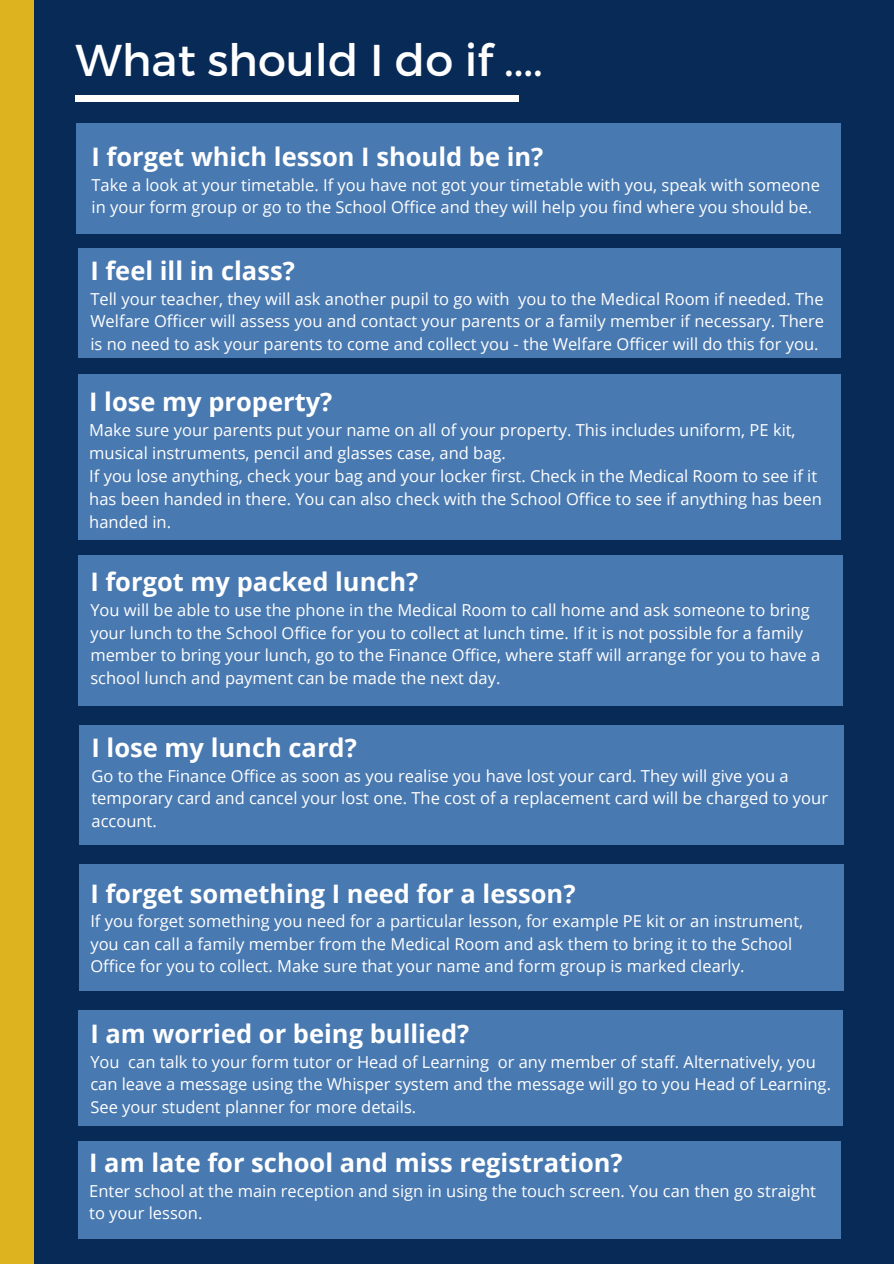
<style>
.page{position:relative;width:894px;height:1264px;background:#fff}
.page>*{position:absolute;margin:0;border:0;box-sizing:border-box;transform-origin:0 0}
.t1{font:44.55px "Montserrat";color:#fff}
.t2{font:700 25.5px "Open Sans";color:#fff}
.t3{font:16.5px/22.5px "Open Sans";color:#fff}
</style>
<div class="page">
<div style="left:0;top:0;width:893px;height:1263px;background:#082a56"></div>
<div style="left:76px;top:96px;width:443px;height:6px;background:#fff"></div>
<div style="left:0;top:0;width:34px;height:1263px;background:#ddb320"></div>
<div style="left:76px;top:123px;width:764px;height:110px;background:#4979b1"></div>
<div style="left:78px;top:249px;width:762px;height:109px;background:#4979b1"></div>
<div style="left:78px;top:374px;width:762px;height:166px;background:#4979b1"></div>
<div style="left:78px;top:555px;width:764px;height:151px;background:#4979b1"></div>
<div style="left:80px;top:725px;width:764px;height:119px;background:#4979b1"></div>
<div style="left:80px;top:864px;width:764px;height:126px;background:#4979b1"></div>
<div style="left:78px;top:1009px;width:764px;height:116px;background:#4979b1"></div>
<div style="left:79px;top:1141px;width:761px;height:97px;background:#4979b1"></div>
<h1 class="t1" style="left:76px;top:31px;width:468px">What should I do if ....</h1>
<p class="t2" style="left:91px;top:139px;width:453px">I forget which lesson I should be in?</p>
<p class="t3" style="left:91px;top:173px;width:729px">Take a look at your timetable. If you have not got your timetable with you, speak with someone in your form group or go to the School Office and they will help you find where you should be.</p>
<p class="t2" style="left:90px;top:252px;width:206px">I feel ill in class?</p>
<p class="t3" style="left:90px;top:287px;width:735px;text-align:justify">Tell your teacher, they will ask another pupil to go with you to the Medical Room if needed. The Welfare Officer will assess you and contact your parents or a family member if necessary. There is no need to ask your parents to come and collect you - the Welfare Officer will do this for you.</p>
<p class="t2" style="left:89px;top:383px;width:244px">I lose my property?</p>
<p class="t3" style="left:89px;top:418px;width:707px;line-height:23px">Make sure your parents put your name on all of your property. This includes uniform, PE kit, musical instruments, pencil and glasses case, and bag.</p>
<p class="t3" style="left:89px;top:464px;width:733px;line-height:23px">If you lose anything, check your bag and your locker first. Check in the Medical Room to see if it has been handed in there. You can also check with the School Office to see if anything has been handed in.</p>
<p class="t2" style="left:90px;top:564px;width:329px">I forgot my packed lunch?</p>
<p class="t3" style="left:90px;top:598px;width:731px">You will be able to use the phone in the Medical Room to call home and ask someone to bring your lunch to the School Office for you to collect at lunch time. If it is not possible for a family member to bring your lunch, go to the Finance Office, where staff will arrange for you to have a school lunch and payment can be made the next day.</p>
<p class="t2" style="left:91px;top:730px;width:267px">I lose my lunch card?</p>
<p class="t3" style="left:91px;top:764px;width:737px">Go to the Finance Office as soon as you realise you have lost your card. They will give you a temporary card and cancel your lost one. The cost of a replacement card will be charged to your account.</p>
<p class="t2" style="left:90px;top:875px;width:486px">I forget something I need for a lesson?</p>
<p class="t3" style="left:90px;top:909px;width:714px">If you forget something you need for a particular lesson, for example PE kit or an instrument, you can call a family member from the Medical Room and ask them to bring it to the School<br>Office for you to collect. Make sure that your name and form group is marked clearly.</p>
<p class="t2" style="left:90px;top:1015px;width:380px">I am worried or being bullied?</p>
<p class="t3" style="left:90px;top:1050px;width:742px">You can talk to your form tutor or Head of Learning or any member of staff. Alternatively, you can leave a message using the Whisper system and the message will go to you Head of Learning.<br>See your student planner for more details.</p>
<p class="t2" style="left:89px;top:1144px;width:535px">I am late for school and miss registration?</p>
<p class="t3" style="left:89px;top:1178px;width:728px">Enter school at the main reception and sign in using the touch screen. You can then go straight to your lesson.</p>
</div>
